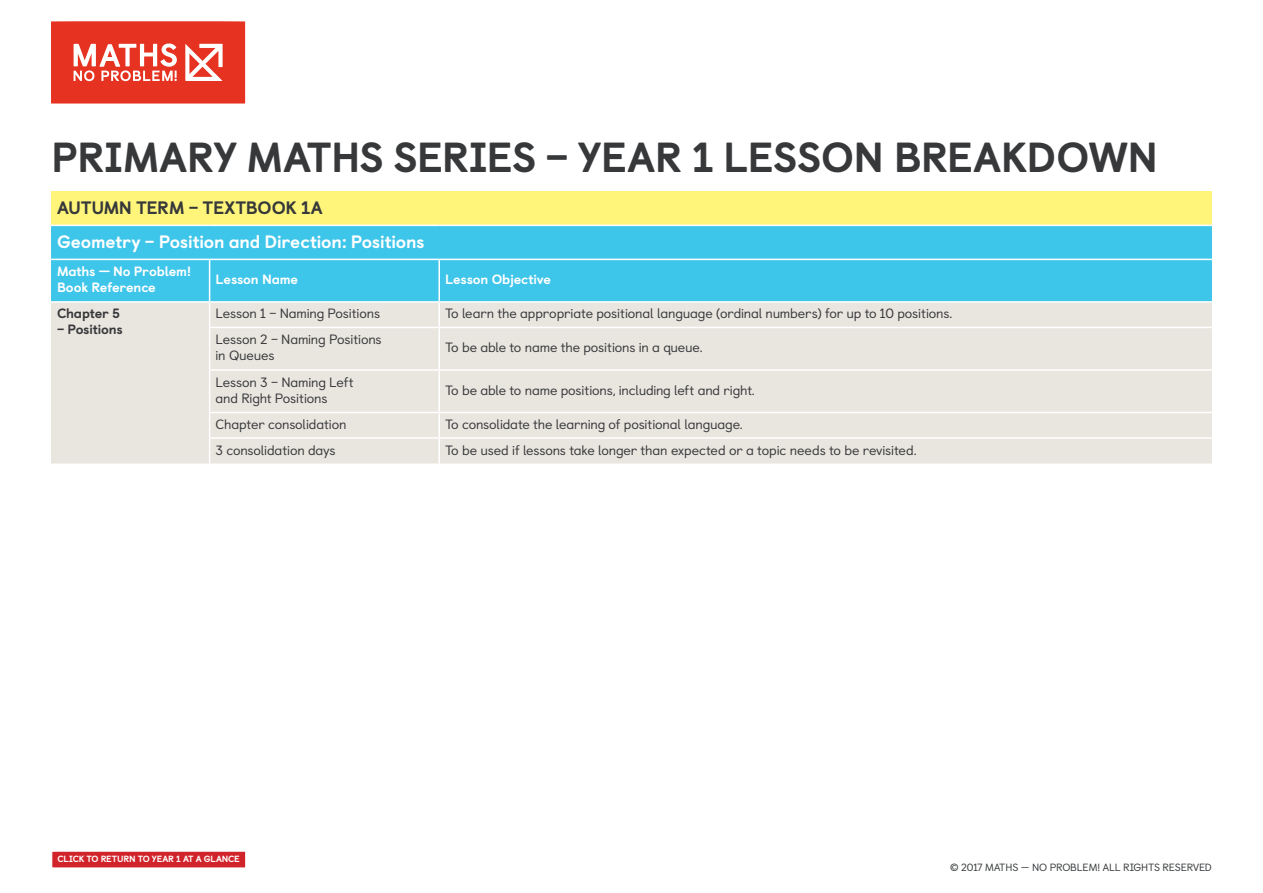
<style>
.page{position:relative;width:1263px;height:893px;background:#fff}
.page>*{position:absolute;margin:0;border:0;box-sizing:border-box;transform-origin:0 0}
.t1{font:800 42px "Castledown";letter-spacing:-.01em;color:#36383a}
.t2{font:800 18px "Castledown";letter-spacing:-.01em;color:#fff}
.t3{font:800 18px "Castledown";letter-spacing:-.015em;color:#36383a}
.t4{font:13.5px/16.2px "Castledown";letter-spacing:-.01em;color:#36383a}
.t5{font:800 13.5px/16.2px "Castledown";letter-spacing:-.01em;color:#fff}
.t6{font:800 13.5px "Castledown";letter-spacing:-.015em;color:#36383a}
.t7{font:10.5px "Castledown";letter-spacing:-.015em;color:#36383a}
.t8{font:800 9px "Castledown";letter-spacing:-.02em;color:#fff}
</style>
<div class="page">
<svg style="left:51px;top:21px;width:194px;height:83px;background:#e95243"></svg>
<div style="left:51px;top:191px;width:1161px;height:34px;background:#fff57a"></div>
<div style="left:51px;top:226px;width:1161px;height:75px;background:#3ec5ea"></div>
<div style="left:51px;top:303px;width:1161px;height:160px;background:#e9e5df"></div>
<hr style="left:210px;top:259px;width:229px;height:1px;background:#fff">
<svg style="left:209px;top:303px;width:1px;height:24px"></svg>
<hr style="left:439px;top:259px;width:773px;height:1px;background:#fff">
<hr style="left:438px;top:260px;width:2px;height:41px;background:#fff">
<hr style="left:438px;top:303px;width:2px;height:24px;background:#fff">
<hr style="left:439px;top:327px;width:773px;height:1px;background:#fff">
<hr style="left:209px;top:327px;width:230px;height:1px;background:#fff">
<hr style="left:209px;top:328px;width:1px;height:41px;background:#fff">
<hr style="left:438px;top:328px;width:2px;height:41px;background:#fff">
<hr style="left:209px;top:369px;width:230px;height:2px;background:#fff">
<hr style="left:209px;top:371px;width:1px;height:41px;background:#fff">
<hr style="left:439px;top:369px;width:773px;height:2px;background:#fff">
<hr style="left:438px;top:371px;width:2px;height:41px;background:#fff">
<hr style="left:209px;top:412px;width:230px;height:1px;background:#fff">
<hr style="left:439px;top:412px;width:773px;height:1px;background:#fff">
<hr style="left:438px;top:413px;width:2px;height:24px;background:#fff">
<hr style="left:209px;top:437px;width:230px;height:2px;background:#fff">
<svg style="left:209px;top:413px;width:1px;height:50px"></svg>
<hr style="left:439px;top:437px;width:773px;height:2px;background:#fff">
<hr style="left:438px;top:439px;width:2px;height:24px;background:#fff">
<hr style="left:51px;top:259px;width:159px;height:1px;background:#fff">
<hr style="left:209px;top:260px;width:1px;height:41px;background:#fff">
<div style="left:52px;top:851px;width:194px;height:17px;background:#d1232a"></div>
<div style="left:51px;top:850px;width:195px;height:19px;border:1px solid #fff"></div>
<h1 class="t1" style="left:51px;top:123px;width:1108px">PRIMARY MATHS SERIES – YEAR 1 LESSON BREAKDOWN</h1>
<h2 class="t3" style="left:57px;top:193px;width:267px">AUTUMN TERM – TEXTBOOK 1A</h2>
<h2 class="t2" style="left:57px;top:227px;width:369px">Geometry – Position and Direction: Positions</h2>
<p class="t5" style="left:57px;top:262px;width:136px">Maths — No Problem!<br>Book Reference</p>
<p class="t5" style="left:216px;top:270px;width:84px">Lesson Name</p>
<p class="t5" style="left:445px;top:270px;width:107px">Lesson Objective</p>
<p class="t6" style="left:57px;top:302px;width:64px">Chapter 5</p>
<p class="t6" style="left:57px;top:319px;width:67px">– Positions</p>
<p class="t4" style="left:216px;top:304px;width:166px">Lesson 1 – Naming Positions</p>
<p class="t4" style="left:445px;top:304px;width:508px">To learn the appropriate positional language (ordinal numbers) for up to 10 positions.</p>
<p class="t4" style="left:216px;top:330px;width:168px">Lesson 2 – Naming Positions in Queues</p>
<p class="t4" style="left:445px;top:338px;width:259px">To be able to name the positions in a queue.</p>
<p class="t4" style="left:216px;top:372px;width:140px">Lesson 3 – Naming Left and Right Positions</p>
<p class="t4" style="left:445px;top:381px;width:311px">To be able to name positions, including left and right.</p>
<p class="t4" style="left:216px;top:415px;width:133px">Chapter consolidation</p>
<p class="t4" style="left:445px;top:415px;width:299px">To consolidate the learning of positional language.</p>
<p class="t4" style="left:216px;top:441px;width:122px">3 consolidation days</p>
<p class="t4" style="left:445px;top:441px;width:473px">To be used if lessons take longer than expected or a topic needs to be revisited.</p>
<p class="t8" style="left:58px;top:852px;width:184px">CLICK TO RETURN TO YEAR 1 AT A GLANCE</p>
<p class="t7" style="left:950px;top:859px;width:263px">© 2017 MATHS – NO PROBLEM! ALL RIGHTS RESERVED</p>
</div>
